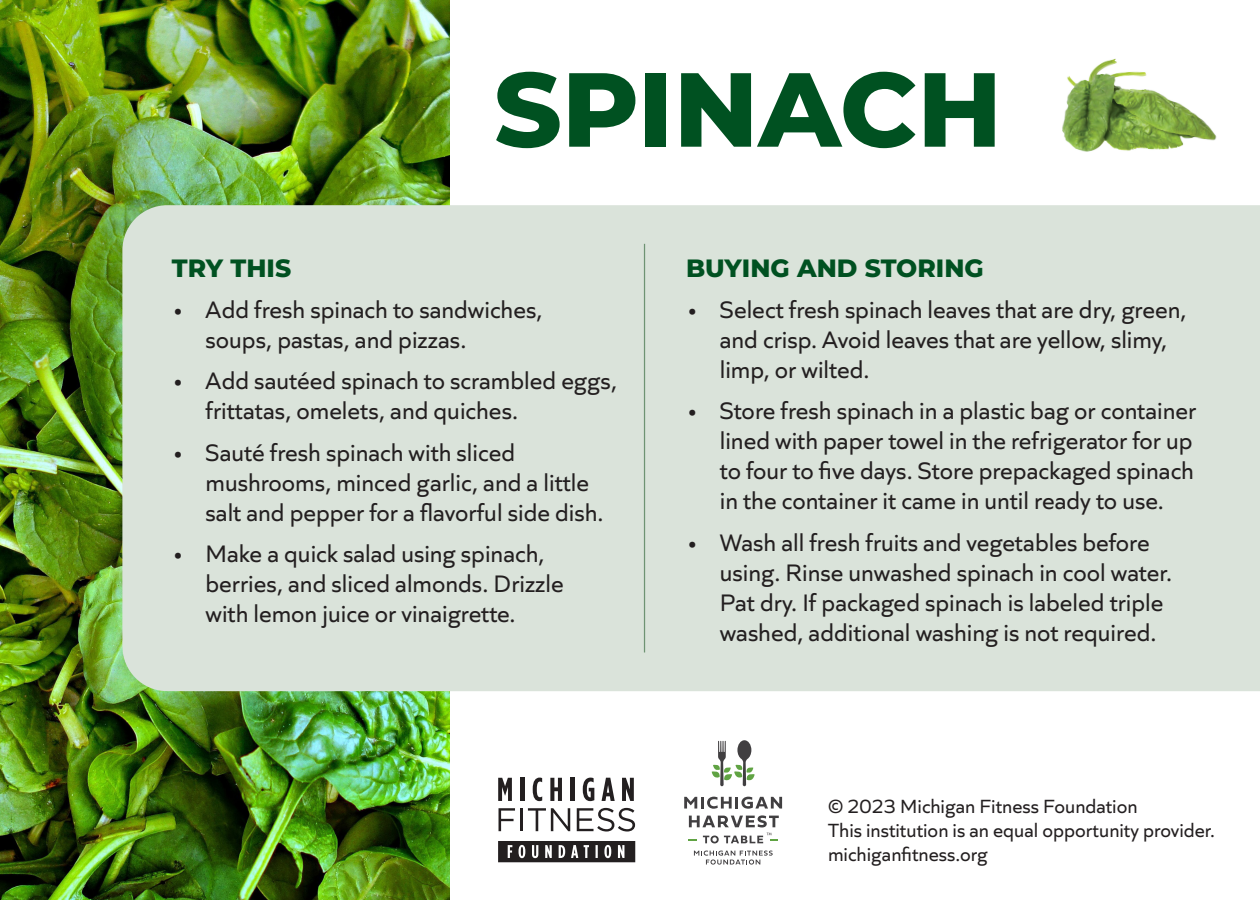
<style>
.page{position:relative;width:1260px;height:900px;background:#fff}
.page>*{position:absolute;margin:0;border:0;box-sizing:border-box;transform-origin:0 0}
.t1{font:800 105px "Montserrat";color:#005121}
.t2{font:25px/30px "Quiet Sans";color:#231f20}
.Main_Heading{font:800 25px "Montserrat";color:#005121}
.t3{font:20px "Quiet Sans";color:#231f20}
</style>
<div class="page">
<img style="left:0;top:0;width:450px;height:900px">
<div style="left:122px;top:205px;width:1138px;height:486px;background:#dae3da"></div>
<hr style="left:644px;top:244px;width:1px;height:408px;background:#6e9373">
<svg style="left:684px;top:797px;width:98px;height:12px"></svg>
<svg style="left:689px;top:815px;width:90px;height:12px"></svg>
<svg style="left:712px;top:740px;width:43px;height:46px"></svg>
<svg style="left:694px;top:851px;width:79px;height:14px"></svg>
<svg style="left:703px;top:833px;width:75px;height:10px"></svg>
<svg style="left:498px;top:841px;width:137px;height:21px;background:#4b4848"></svg>
<svg style="left:498px;top:778px;width:14px;height:23px"></svg>
<div style="left:520px;top:778px;width:5px;height:23px;background:#231f20"></div>
<svg style="left:533px;top:778px;width:9px;height:23px"></svg>
<svg style="left:550px;top:778px;width:12px;height:23px"></svg>
<hr style="left:571px;top:778px;width:4px;height:23px;background:#231f20">
<svg style="left:583px;top:778px;width:11px;height:23px"></svg>
<svg style="left:602px;top:778px;width:13px;height:23px"></svg>
<svg style="left:622px;top:778px;width:12px;height:23px"></svg>
<svg style="left:499px;top:808px;width:16px;height:23px"></svg>
<hr style="left:520px;top:808px;width:3px;height:23px;background:#231f20">
<svg style="left:528px;top:808px;width:42px;height:23px"></svg>
<svg style="left:577px;top:808px;width:58px;height:24px"></svg>
<img style="left:1062px;top:58px;width:155px;height:94px">
<p class="t1" style="left:494px;top:32px;width:510px">SPINACH</p>
<p class="Main_Heading" style="left:172px;top:250px;width:121px">TRY THIS</p>
<p class="t2" style="left:206px;top:293px;width:339px;text-indent:-34px">• Add fresh spinach to sandwiches, soups, pastas, and pizzas.</p>
<p class="t2" style="left:206px;top:364px;width:413px;text-indent:-34px">• Add sautéed spinach to scrambled eggs, frittatas, omelets, and quiches.</p>
<p class="t2" style="left:206px;top:436px;width:400px;text-indent:-34px">• Sauté fresh spinach with sliced mushrooms, minced garlic, and a little salt and pepper for a flavorful side dish.</p>
<p class="t2" style="left:206px;top:537px;width:360px;text-indent:-34px">• Make a quick salad using spinach, berries, and sliced almonds. Drizzle with lemon juice or vinaigrette.</p>
<p class="Main_Heading" style="left:686px;top:250px;width:299px">BUYING AND STORING</p>
<p class="t2" style="left:720px;top:293px;width:468px;text-indent:-34px">• Select fresh spinach leaves that are dry, green, and crisp. Avoid leaves that are yellow, slimy, limp, or wilted.</p>
<p class="t2" style="left:720px;top:394px;width:478px;text-indent:-34px">• Store fresh spinach in a plastic bag or container lined with paper towel in the refrigerator for up to four to five days. Store prepackaged spinach in the container it came in until ready to use.</p>
<p class="t2" style="left:720px;top:526px;width:454px;text-indent:-34px">• Wash all fresh fruits and vegetables before using. Rinse unwashed spinach in cool water.<br>Pat dry. If packaged spinach is labeled triple washed, additional washing is not required.</p>
<p class="t3" style="left:828px;top:792px;width:311px">© 2023 Michigan Fitness Foundation</p>
<p class="t3" style="left:828px;top:816px;width:389px">This institution is an equal opportunity provider.</p>
<p class="t3" style="left:828px;top:840px;width:161px">michiganfitness.org</p>
</div>
